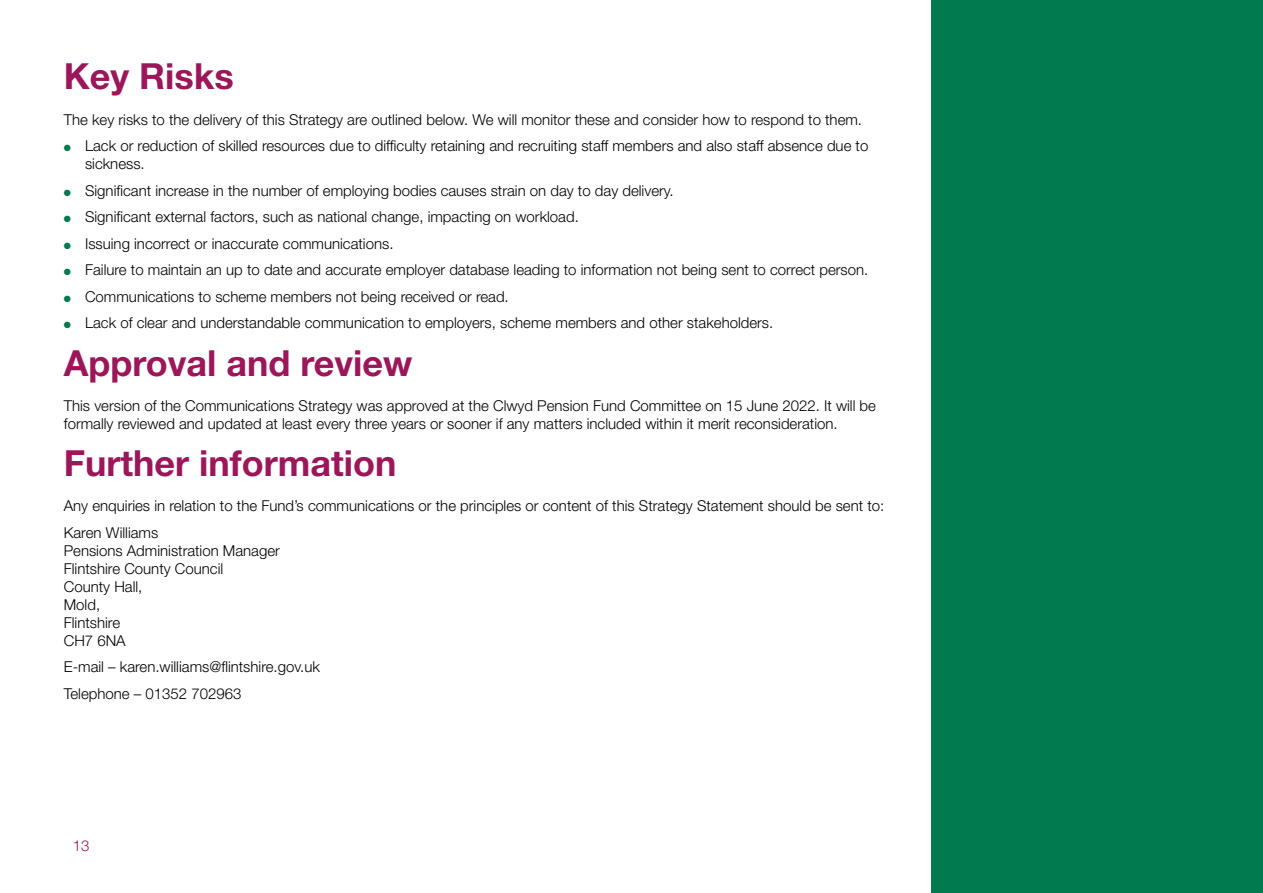
<style>
.page{position:relative;width:1263px;height:893px;background:#fff}
.page>*{position:absolute;margin:0;border:0;box-sizing:border-box;transform-origin:0 0}
.t1{font:700 36px "Helvetica Neue LT Std";color:#9b1759}
.t2{font:300 15px/18px "Helvetica Neue LT Std";color:#000}
.t3{font:300 15px "Helvetica Neue LT Std";color:#9b1759}
.s1{color:#007a4e}
</style>
<div class="page">
<div style="left:931px;top:0;width:332px;height:893px;background:#007a4e"></div>
<h1 class="t1" style="left:64px;top:54px;width:171px">Key Risks</h1>
<p class="t2" style="left:64px;top:110px;width:800px">The key risks to the delivery of this Strategy are outlined below. We will monitor these and consider how to respond to them.</p>
<p class="t2" style="left:85px;top:136px;width:785px;text-indent:-21px"><span class="s1">●</span> Lack or reduction of skilled resources due to difficulty retaining and recruiting staff members and also staff absence due to sickness.</p>
<p class="t2" style="left:64px;top:181px;width:611px"><span class="s1">●</span> Significant increase in the number of employing bodies causes strain on day to day delivery.</p>
<p class="t2" style="left:64px;top:207px;width:516px"><span class="s1">●</span> Significant external factors, such as national change, impacting on workload.</p>
<p class="t2" style="left:64px;top:234px;width:331px"><span class="s1">●</span> Issuing incorrect or inaccurate communications.</p>
<p class="t2" style="left:64px;top:260px;width:806px"><span class="s1">●</span> Failure to maintain an up to date and accurate employer database leading to information not being sent to correct person.</p>
<p class="t2" style="left:64px;top:287px;width:446px"><span class="s1">●</span> Communications to scheme members not being received or read.</p>
<p class="t2" style="left:64px;top:313px;width:711px"><span class="s1">●</span> Lack of clear and understandable communication to employers, scheme members and other stakeholders.</p>
<h1 class="t1" style="left:64px;top:340px;width:350px">Approval and review</h1>
<p class="t2" style="left:64px;top:396px;width:814px">This version of the Communications Strategy was approved at the Clwyd Pension Fund Committee on 15 June 2022. It will be formally reviewed and updated at least every three years or sooner if any matters included within it merit reconsideration.</p>
<h1 class="t1" style="left:64px;top:441px;width:334px">Further information</h1>
<p class="t2" style="left:64px;top:492px;width:822px;line-height:26.5px">Any enquiries in relation to the Fund’s communications or the principles or content of this Strategy Statement should be sent to:<br>Karen Williams</p>
<p class="t2" style="left:64px;top:541px;width:218px">Pensions Administration Manager<br>Flintshire County Council<br>County Hall,<br>Mold,<br>Flintshire<br>CH7 6NA</p>
<p class="t2" style="left:64px;top:653px;width:258px;line-height:26.5px">E-mail – karen.williams@flintshire.gov.uk<br>Telephone – 01352 702963</p>
<p class="t3" style="left:73px;top:836px;width:18px">13</p>
</div>
